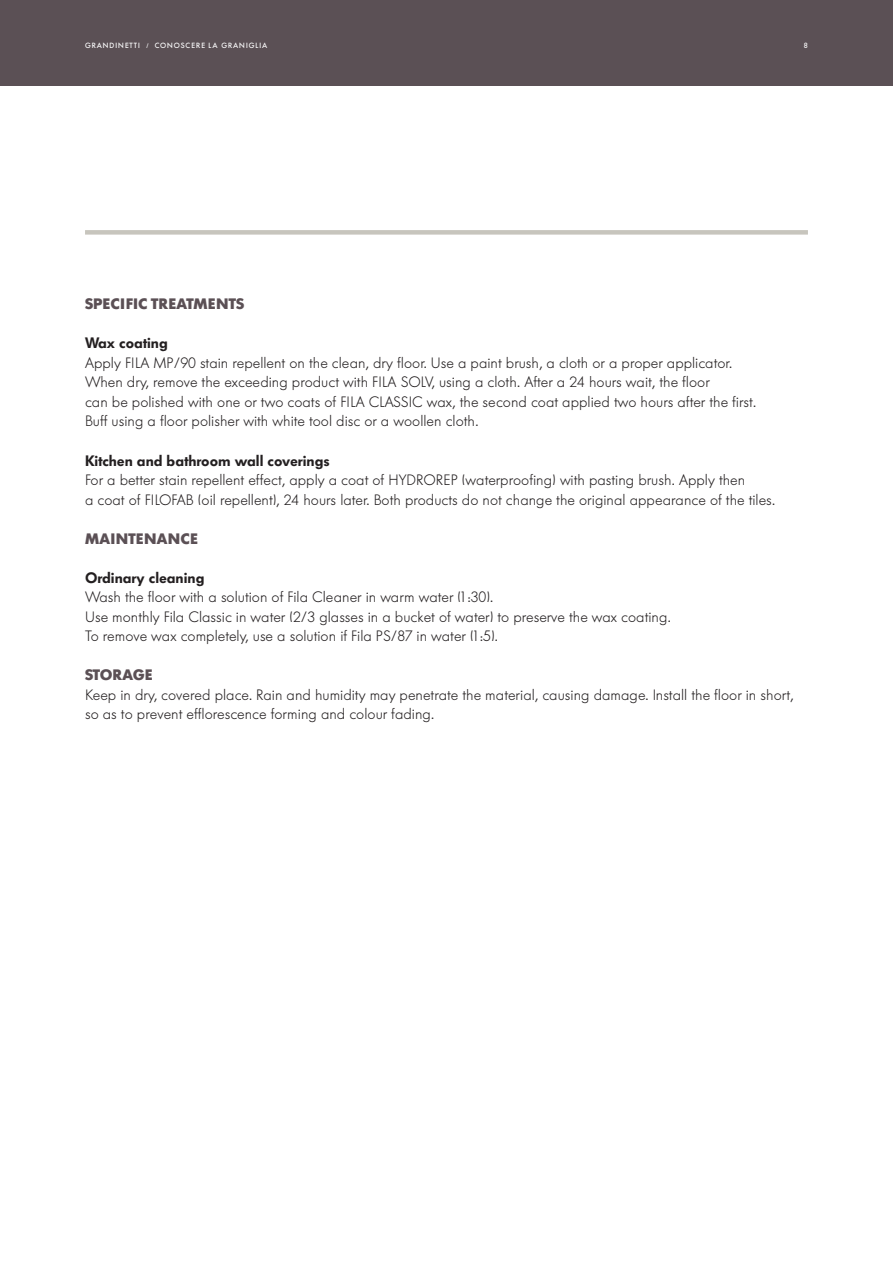
<style>
.page{position:relative;width:893px;height:1263px;background:#fff}
.page>*{position:absolute;margin:0;border:0;box-sizing:border-box;transform-origin:0 0}
.t1{font:300 15px/19.5px "Futura BQ";color:#231f20}
.t2{font:600 15px "Futura BQ";color:#231f20}
.t3{font:700 15px "Futura BQ";letter-spacing:.01em;color:#5b5055}
.t4{font:700 15px "Futura BQ";letter-spacing:-.01em;color:#5b5055}
.t5{font:500 7.5px "Futura BQ";letter-spacing:.1em;color:#fff}
</style>
<div class="page">
<div style="left:0;top:0;width:893px;height:85px;background:#5b5055"></div>
<div style="left:85px;top:230px;width:723px;height:5px;background:#c7c5bd"></div>
<p class="t5" style="left:85px;top:41px;width:184px">GRANDINETTI / CONOSCERE LA GRANIGLIA</p>
<p class="t5" style="left:804px;top:41px;width:6px">8</p>
<p class="t3" style="left:85px;top:295px;width:161px">SPECIFIC TREATMENTS</p>
<p class="t2" style="left:85px;top:334px;width:84px">Wax coating</p>
<p class="t1" style="left:85px;top:353px;width:673px">Apply FILA MP/90 stain repellent on the clean, dry floor. Use a paint brush, a cloth or a proper applicator.<br>When dry, remove the exceeding product with FILA SOLV, using a cloth. After a 24 hours wait, the floor<br>can be polished with one or two coats of FILA CLASSIC wax, the second coat applied two hours after the first.<br>Buff using a floor polisher with white tool disc or a woollen cloth.</p>
<p class="t2" style="left:85px;top:451px;width:246px">Kitchen and bathroom wall coverings</p>
<p class="t1" style="left:85px;top:470px;width:692px">For a better stain repellent effect, apply a coat of HYDROREP (waterproofing) with pasting brush. Apply then<br>a coat of FILOFAB (oil repellent), 24 hours later. Both products do not change the original appearance of the tiles.</p>
<p class="t3" style="left:85px;top:529px;width:114px">MAINTENANCE</p>
<p class="t2" style="left:85px;top:568px;width:121px">Ordinary cleaning</p>
<p class="t1" style="left:85px;top:587px;width:587px">Wash the floor with a solution of Fila Cleaner in warm water (1:30).<br>Use monthly Fila Classic in water (2/3 glasses in a bucket of water) to preserve the wax coating.<br>To remove wax completely, use a solution if Fila PS/87 in water (1:5).</p>
<p class="t4" style="left:85px;top:665px;width:69px">STORAGE</p>
<p class="t1" style="left:85px;top:685px;width:710px">Keep in dry, covered place. Rain and humidity may penetrate the material, causing damage. Install the floor in short, so as to prevent efflorescence forming and colour fading.</p>
</div>
